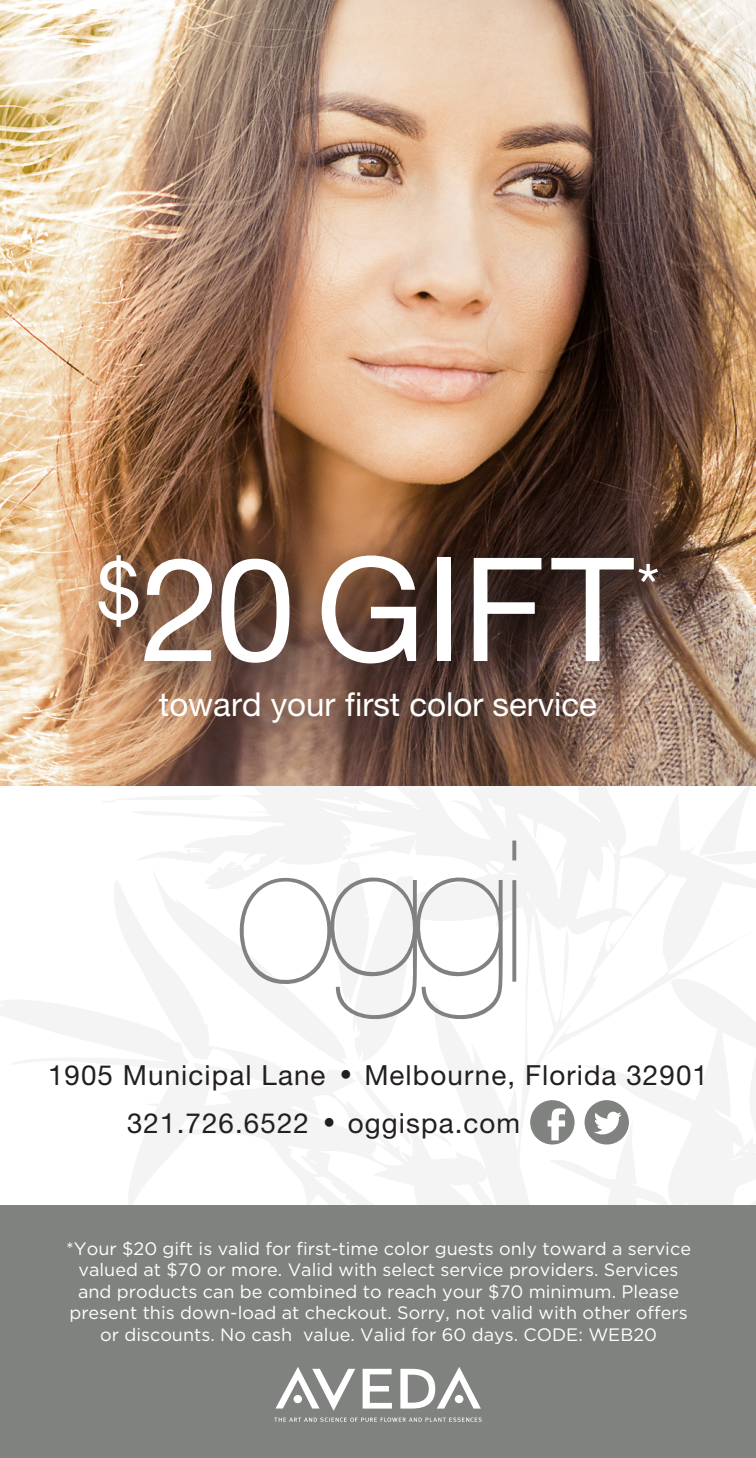
<style>
.page{position:relative;width:756px;height:1458px;background:#fff}
.page>*{position:absolute;margin:0;border:0;box-sizing:border-box;transform-origin:0 0}
.t1{font:144.3px "Helvetica Neue";color:#fff}
.t2{font:64.5px "Helvetica Neue";color:#fff}
.t3{font:33px "Helvetica Neue";color:#fff}
.t4{font:27.6px "Helvetica Neue";letter-spacing:.04em;color:#231f20}
.t5{font:18px/21.6px "Gotham HTF";color:#fff;text-align:center}
.s1{font-style:inherit}
.s2{font-family:"Futura";font-weight:500;font-stretch:condensed}
</style>
<div class="page">
<svg style="left:0;top:785px;width:756px;height:421px"></svg>
<img style="left:0;top:0;width:756px;height:785px">
<div style="left:0;top:1206px;width:756px;height:252px;background:#7f827f"></div>
<svg style="left:274px;top:1367px;width:208px;height:55px"></svg>
<svg style="left:78px;top:535px;width:620px;height:171px;background:#6b4c3c"></svg>
<svg style="left:182px;top:668px;width:413px;height:89px;background:#6e5044"></svg>
<div style="left:530px;top:1100px;width:45px;height:45px;background:#7f827f;border-radius:50%"></div>
<svg style="left:548px;top:1108px;width:18px;height:32px"></svg>
<div style="left:585px;top:1100px;width:44px;height:45px;background:#7f827f;border-radius:50%"></div>
<svg style="left:594px;top:1111px;width:27px;height:24px"></svg>
<svg style="left:234px;top:841px;width:282px;height:189px"></svg>
<p class="t1" style="left:96px;top:524px;width:539px"><sup>$</sup>20GIFT</p>
<p class="t2" style="left:637px;top:549px;width:24px">*</p>
<p class="t3" style="left:159px;top:685px;width:440px">toward your <span class="s1">f</span>irst <span class="s1">color</span> service</p>
<p class="t4" style="left:48px;top:1058px;width:662px">1905 Municipal Lane <span class="s2">•</span> Melbourne, Florida 32901</p>
<p class="t4" style="left:127px;top:1106px;width:395px">321.726.6522 <span class="s2">•</span> oggispa.com</p>
<p class="t5" style="left:66px;top:1237px;width:626px">*Your $20 gift is valid for first-time color guests only toward a service valued at $70 or more. Valid with select service providers. Services and products can be combined to reach your $70 minimum. Please present this down-load at checkout. Sorry, not valid with other offers or discounts. No cash value. Valid for 60 days. CODE: WEB20</p>
</div>
